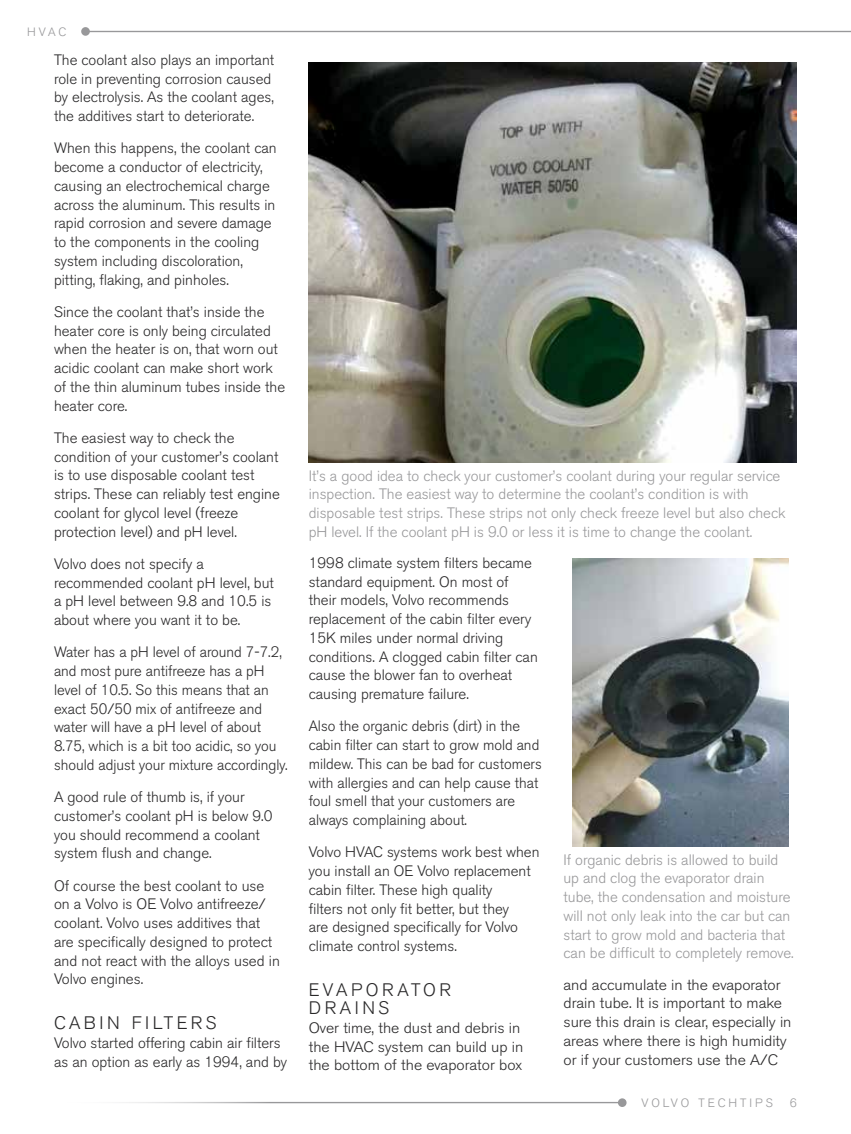
<style>
.page{position:relative;width:851px;height:1134px;background:#fff}
.page>*{position:absolute;margin:0;border:0;box-sizing:border-box;transform-origin:0 0}
.t1{font:300 18px/18px "Volvo Sans Pro";letter-spacing:.2em;color:#292829}
.t2{font:300 15px/18.8px "Volvo Sans Pro";color:#292829}
.t3{font:300 15px/18.8px "Volvo Sans Pro";color:#98989a}
.t4{font:300 15px/18.8px "Volvo Sans Pro";color:#292829;scale:1.05 1}
.t5{font:300 12px "Volvo Sans Pro";letter-spacing:.25em;color:#98989a}
</style>
<div class="page">
<div style="left:618px;top:1098px;width:8px;height:9px;background:#98989a;border-radius:50%"></div>
<hr style="left:54px;top:1102px;width:568px;height:1px;background:#98989a">
<div style="left:81px;top:27px;width:9px;height:9px;background:#98989a;border-radius:50%"></div>
<hr style="left:85px;top:31px;width:765px;height:1px;background:#98989a">
<img style="left:572px;top:558px;width:216px;height:288px">
<img style="left:309px;top:63px;width:487px;height:400px">
<p class="t5" style="left:27px;top:25px;width:41px">HVAC</p>
<p class="t2" style="left:54px;top:51px;width:222px">The coolant also plays an important role in preventing corrosion caused by electrolysis. As the coolant ages, the additives start to deteriorate.</p>
<p class="t2" style="left:54px;top:139px;width:224px">When this happens, the coolant can become a conductor of electricity, causing an electrochemical charge across the aluminum. This results in rapid corrosion and severe damage to the components in the cooling system including discoloration, pitting, flaking, and pinholes.</p>
<p class="t2" style="left:54px;top:303px;width:232px">Since the coolant that’s inside the heater core is only being circulated when the heater is on, that worn out acidic coolant can make short work of the thin aluminum tubes inside the heater core.</p>
<p class="t2" style="left:54px;top:429px;width:227px">The easiest way to check the condition of your customer’s coolant is to use disposable coolant test strips. These can reliably test engine coolant for glycol level (freeze protection level) and pH level.</p>
<p class="t2" style="left:54px;top:555px;width:221px">Volvo does not specify a recommended coolant pH level, but a pH level between 9.8 and 10.5 is about where you want it to be.</p>
<p class="t2" style="left:54px;top:643px;width:235px">Water has a pH level of around 7-7.2, and most pure antifreeze has a pH level of 10.5. So this means that an exact 50/50 mix of antifreeze and water will have a pH level of about 8.75, which is a bit too acidic, so you should adjust your mixture accordingly.</p>
<p class="t2" style="left:54px;top:788px;width:220px">A good rule of thumb is, if your customer’s coolant pH is below 9.0 you should recommend a coolant system flush and change.</p>
<p class="t2" style="left:54px;top:876px;width:227px">Of course the best coolant to use on a Volvo is OE Volvo antifreeze/ coolant. Volvo uses additives that are specifically designed to protect and not react with the alloys used in<br>Volvo engines.</p>
<p class="t1" style="left:54px;top:1014px;width:164px">CABIN FILTERS</p>
<p class="t2" style="left:54px;top:1034px;width:234px">Volvo started offering cabin air filters as an option as early as 1994, and by</p>
<p class="t3" style="left:309px;top:466px;width:478px">It’s a good idea to check your customer’s coolant during your regular service inspection. The easiest way to determine the coolant’s condition is with disposable test strips. These strips not only check freeze level but also check pH level. If the coolant pH is 9.0 or less it is time to change the coolant.</p>
<p class="t2" style="left:309px;top:554px;width:230px">1998 climate system filters became standard equipment. On most of their models, Volvo recommends replacement of the cabin filter every 15K miles under normal driving conditions. A clogged cabin filter can cause the blower fan to overheat causing premature failure.</p>
<p class="t2" style="left:309px;top:717px;width:234px">Also the organic debris (dirt) in the cabin filter can start to grow mold and mildew. This can be bad for customers with allergies and can help cause that foul smell that your customers are always complaining about.</p>
<p class="t2" style="left:309px;top:843px;width:232px">Volvo HVAC systems work best when you install an OE Volvo replacement cabin filter. These high quality<br>filters not only fit better, but they<br>are designed specifically for Volvo climate control systems.</p>
<p class="t1" style="left:309px;top:981px;width:144px">EVAPORATOR<br>DRAINS</p>
<p class="t4" style="left:309px;top:1019px;width:206px">Over time, the dust and debris in the HVAC system can build up in the bottom of the evaporator box</p>
<p class="t3" style="left:563px;top:850px;width:232px">If organic debris is allowed to build up and clog the evaporator drain tube, the condensation and moisture will not only leak into the car but can start to grow mold and bacteria that can be difficult to completely remove.</p>
<p class="t4" style="left:563px;top:975px;width:219px">and accumulate in the evaporator drain tube. It is important to make sure this drain is clear, especially in areas where there is high humidity or if your customers use the A/C</p>
<p class="t5" style="left:641px;top:1096px;width:133px">VOLVO TECHTIPS</p>
<p class="t5" style="left:790px;top:1096px;width:8px">6</p>
</div>
